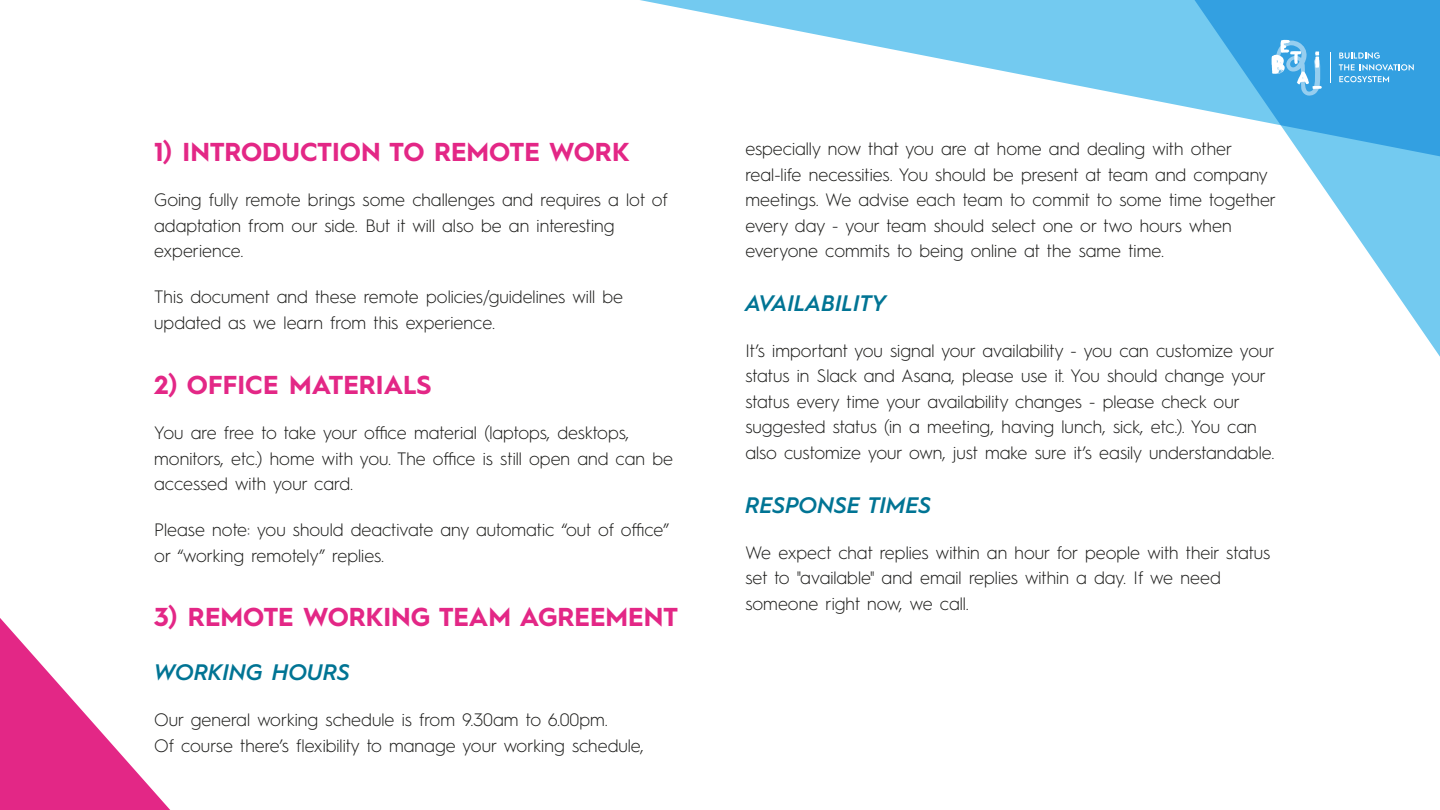
<style>
.page{position:relative;width:1440px;height:810px;background:#fff}
.page>*{position:absolute;margin:0;border:0;box-sizing:border-box;transform-origin:0 0}
.t1{font:700 26.03px "Hurme Geometric Sans 1";color:#e32786}
.t2{font:italic 600 22.5px "Hurme Geometric Sans 1";color:#007494}
.t3{font:300 18px/25.5px "Hurme Geometric Sans 1";color:#1d1d1b}
</style>
<div class="page">
<svg style="left:1342px;top:214px;width:98px;height:143px"></svg>
<svg style="left:640px;top:0;width:800px;height:214px"></svg>
<svg style="left:0;top:618px;width:170px;height:192px;fill:#e32d89"></svg>
<svg style="left:1339px;top:52px;width:75px;height:30px;background:#59b1e6"></svg>
<svg style="left:1271px;top:40px;width:51px;height:56px;background:#6ab9e8"></svg>
<hr style="left:1330px;top:52px;width:1px;height:31px;background:#fff">
<h1 class="t1" style="left:154px;top:133px;width:477px">1) INTRODUCTION TO REMOTE WORK</h1>
<p class="t3" style="left:154px;top:186px;width:515px">Going fully remote brings some challenges and requires a lot of adaptation from our side. But it will also be an interesting experience.</p>
<p class="t3" style="left:154px;top:283px;width:470px">This document and these remote policies/guidelines will be updated as we learn from this experience.</p>
<h1 class="t1" style="left:154px;top:366px;width:279px">2) OFFICE MATERIALS</h1>
<p class="t3" style="left:154px;top:419px;width:520px">You are free to take your office material (laptops, desktops, monitors, etc.) home with you. The office is still open and can be accessed with your card.</p>
<p class="t3" style="left:154px;top:516px;width:516px">Please note: you should deactivate any automatic “out of office” or “working remotely” replies.</p>
<h1 class="t1" style="left:154px;top:599px;width:525px">3) REMOTE WORKING TEAM AGREEMENT</h1>
<p class="t2" style="left:154px;top:657px;width:197px">WORKING HOURS</p>
<p class="t3" style="left:154px;top:706px;width:491px">Our general working schedule is from 9.30am to 6.00pm.<br>Of course there’s flexibility to manage your working schedule,</p>
<p class="t3" style="left:745px;top:135px;width:532px">especially now that you are at home and dealing with other real-life necessities. You should be present at team and company meetings. We advise each team to commit to some time together every day - your team should select one or two hours when everyone commits to being online at the same time.</p>
<p class="t2" style="left:745px;top:287px;width:143px">AVAILABILITY</p>
<p class="t3" style="left:745px;top:337px;width:531px">It’s important you signal your availability - you can customize your status in Slack and Asana, please use it. You should change your status every time your availability changes - please check our suggested status (in a meeting, having lunch, sick, etc.). You can also customize your own, just make sure it’s easily understandable.</p>
<p class="t2" style="left:745px;top:489px;width:188px">RESPONSE TIMES</p>
<p class="t3" style="left:745px;top:538px;width:526px">We expect chat replies within an hour for people with their status set to "available" and email replies within a day. If we need someone right now, we call.</p>
</div>
